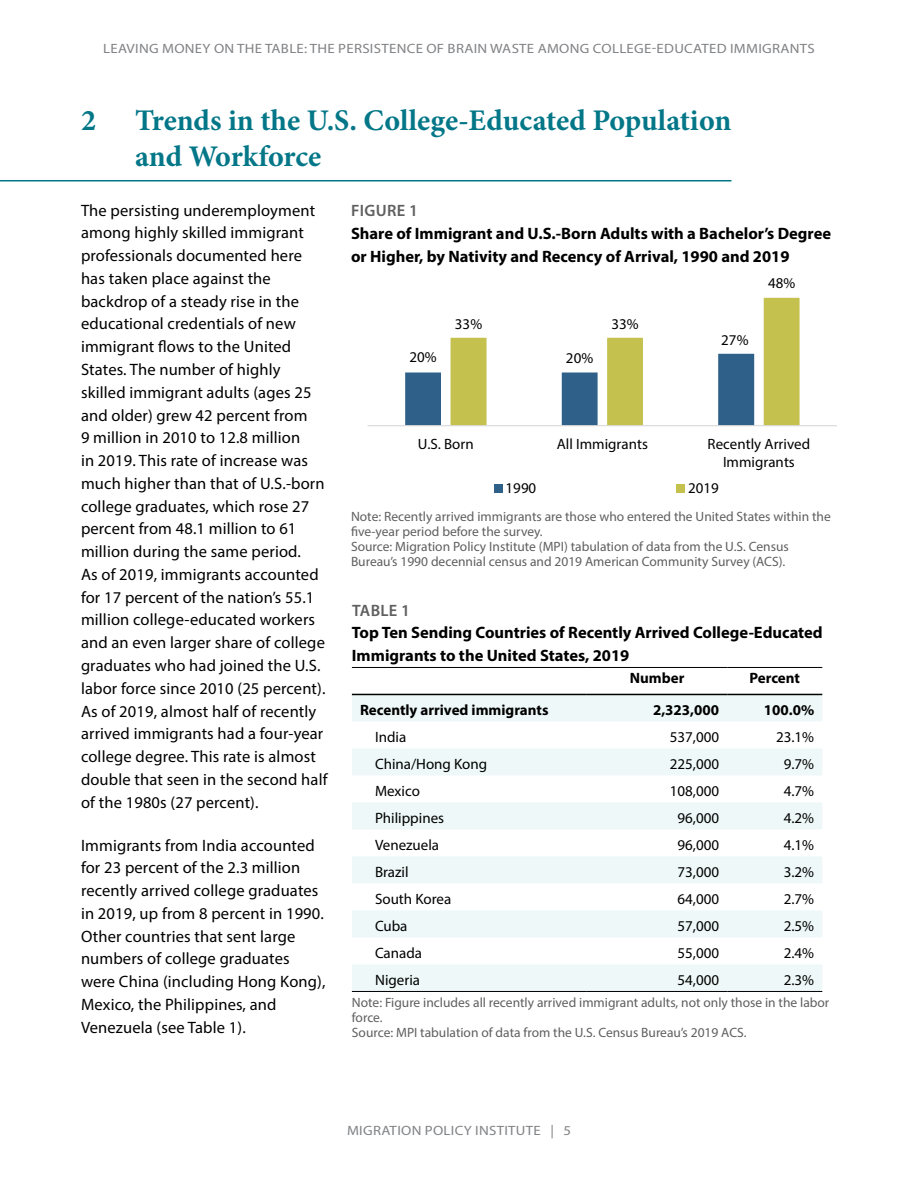
<style>
.page{position:relative;width:918px;height:1188px;background:#fff}
.page>*{position:absolute;margin:0;border:0;box-sizing:border-box;transform-origin:0 0}
.t1{font:700 30px/36px "Minion Pro";color:#037788}
.t2{font:16.5px/22.8px "Myriad Pro";letter-spacing:.01em;color:#000}
.t3{font:700 16.5px/22.8px "Myriad Pro";color:#000}
.t4{font:600 16.5px "Myriad Pro";letter-spacing:.02em;color:#5f5f5f}
.t5{font:15px/18px "Myriad Pro";color:#000;text-align:center}
.t6{font:700 15px "Myriad Pro";color:#000}
.t7{font:13.5px/15px "Myriad Pro";color:#5f5f5f}
.t8{font:13.5px "Myriad Pro";letter-spacing:.02em;color:#808285;scale:1.1 1}
</style>
<div class="page">
<hr style="left:0;top:180px;width:731px;height:1px;background:#037788">
<svg style="left:405px;top:354px;width:46px;height:71px"></svg>
<svg style="left:451px;top:298px;width:349px;height:127px"></svg>
<hr style="left:368px;top:425px;width:469px;height:1px;background:#d9d9d9">
<div style="left:404px;top:345px;width:38px;height:24px;background:#fff;border-radius:4px"></div>
<div style="left:560px;top:346px;width:39px;height:25px;background:#fff;border-radius:4px"></div>
<div style="left:716px;top:327px;width:38px;height:25px;background:#fff;border-radius:4px"></div>
<div style="left:449px;top:311px;width:39px;height:25px;background:#fff;border-radius:4px"></div>
<div style="left:606px;top:311px;width:38px;height:25px;background:#fff;border-radius:4px"></div>
<div style="left:494px;top:484px;width:8px;height:8px;background:#2f6089"></div>
<div style="left:676px;top:484px;width:9px;height:8px;background:#c4c14e"></div>
<svg style="left:352px;top:695px;width:470px;height:296px;fill:#eef8f8"></svg>
<hr style="left:352px;top:667px;width:235px;height:1px;background:#000">
<hr style="left:587px;top:667px;width:140px;height:1px;background:#000">
<hr style="left:727px;top:667px;width:95px;height:1px;background:#000">
<hr style="left:352px;top:694px;width:235px;height:1px;background:#000">
<hr style="left:587px;top:694px;width:140px;height:1px;background:#000">
<hr style="left:727px;top:694px;width:95px;height:1px;background:#000">
<hr style="left:352px;top:991px;width:235px;height:1px;background:#000">
<hr style="left:587px;top:991px;width:140px;height:1px;background:#000">
<hr style="left:727px;top:991px;width:95px;height:1px;background:#000">
<p class="t8" style="left:103px;top:40px;width:649px">LEAVING MONEY ON THE TABLE: THE PERSISTENCE OF BRAIN WASTE AMONG COLLEGE-EDUCATED IMMIGRANTS</p>
<h1 class="t1" style="left:81px;top:102px;width:16px">2</h1>
<h1 class="t1" style="left:135px;top:102px;width:598px">Trends in the U.S. College-Educated Population and Workforce</h1>
<p class="t2" style="left:81px;top:198px;width:248px">The persisting underemployment among highly skilled immigrant professionals documented here has taken place against the backdrop of a steady rise in the educational credentials of new immigrant flows to the United<br>States. The number of highly skilled immigrant adults (ages 25 and older) grew 42 percent from<br>9 million in 2010 to 12.8 million<br>in 2019. This rate of increase was much higher than that of U.S.-born college graduates, which rose 27 percent from 48.1 million to 61 million during the same period.<br>As of 2019, immigrants accounted for 17 percent of the nation’s 55.1 million college-educated workers and an even larger share of college graduates who had joined the U.S. labor force since 2010 (25 percent).<br>As of 2019, almost half of recently arrived immigrants had a four-year college degree. This rate is almost double that seen in the second half of the 1980s (27 percent).</p>
<p class="t2" style="left:81px;top:833px;width:246px">Immigrants from India accounted for 23 percent of the 2.3 million recently arrived college graduates in 2019, up from 8 percent in 1990.<br>Other countries that sent large numbers of college graduates were China (including Hong Kong),<br>Mexico, the Philippines, and<br>Venezuela (see Table 1).</p>
<p class="t4" style="left:351px;top:200px;width:68px">FIGURE 1</p>
<p class="t3" style="left:351px;top:222px;width:482px">Share of Immigrant and U.S.-Born Adults with a Bachelor’s Degree or Higher, by Nativity and Recency of Arrival, 1990 and 2019</p>
<p class="t5" style="left:768px;top:273px;width:29px">48%</p>
<p class="t5" style="left:455px;top:314px;width:29px">33%</p>
<p class="t5" style="left:611px;top:314px;width:29px">33%</p>
<p class="t5" style="left:721px;top:330px;width:29px">27%</p>
<p class="t5" style="left:409px;top:348px;width:29px">20%</p>
<p class="t5" style="left:566px;top:349px;width:29px">20%</p>
<p class="t5" style="left:418px;top:435px;width:57px">U.S. Born</p>
<p class="t5" style="left:557px;top:435px;width:93px">All Immigrants</p>
<p class="t5" style="left:708px;top:435px;width:104px">Recently Arrived<br>Immigrants</p>
<p class="t5" style="left:506px;top:479px;width:32px">1990</p>
<p class="t5" style="left:688px;top:479px;width:32px">2019</p>
<p class="t7" style="left:351px;top:508px;width:481px">Note: Recently arrived immigrants are those who entered the United States within the five-year period before the survey.<br>Source: Migration Policy Institute (MPI) tabulation of data from the U.S. Census Bureau’s 1990 decennial census and 2019 American Community Survey (ACS).</p>
<p class="t4" style="left:352px;top:600px;width:59px">TABLE 1</p>
<p class="t3" style="left:352px;top:621px;width:472px">Top Ten Sending Countries of Recently Arrived College-Educated<br>Immigrants to the United States, 2019</p>
<p class="t6" style="left:630px;top:669px;width:56px">Number</p>
<p class="t6" style="left:749px;top:669px;width:52px">Percent</p>
<p class="t6" style="left:360px;top:700px;width:190px">Recently arrived immigrants</p>
<p class="t6" style="left:653px;top:700px;width:68px">2,323,000</p>
<p class="t6" style="left:764px;top:700px;width:52px">100.0%</p>
<p class="t5" style="left:375px;top:727px;width:33px">India</p>
<p class="t5" style="left:670px;top:727px;width:51px">537,000</p>
<p class="t5" style="left:776px;top:727px;width:40px">23.1%</p>
<p class="t5" style="left:375px;top:754px;width:114px">China/Hong Kong</p>
<p class="t5" style="left:670px;top:754px;width:51px">225,000</p>
<p class="t5" style="left:784px;top:754px;width:32px">9.7%</p>
<p class="t5" style="left:375px;top:781px;width:46px">Mexico</p>
<p class="t5" style="left:670px;top:781px;width:51px">108,000</p>
<p class="t5" style="left:784px;top:781px;width:32px">4.7%</p>
<p class="t5" style="left:375px;top:808px;width:71px">Philippines</p>
<p class="t5" style="left:678px;top:808px;width:43px">96,000</p>
<p class="t5" style="left:784px;top:808px;width:32px">4.2%</p>
<p class="t5" style="left:375px;top:835px;width:66px">Venezuela</p>
<p class="t5" style="left:678px;top:835px;width:43px">96,000</p>
<p class="t5" style="left:784px;top:835px;width:32px">4.1%</p>
<p class="t5" style="left:375px;top:862px;width:35px">Brazil</p>
<p class="t5" style="left:678px;top:862px;width:43px">73,000</p>
<p class="t5" style="left:784px;top:862px;width:32px">3.2%</p>
<p class="t5" style="left:375px;top:889px;width:78px">South Korea</p>
<p class="t5" style="left:678px;top:889px;width:43px">64,000</p>
<p class="t5" style="left:784px;top:889px;width:32px">2.7%</p>
<p class="t5" style="left:375px;top:916px;width:34px">Cuba</p>
<p class="t5" style="left:678px;top:916px;width:43px">57,000</p>
<p class="t5" style="left:784px;top:916px;width:32px">2.5%</p>
<p class="t5" style="left:375px;top:943px;width:49px">Canada</p>
<p class="t5" style="left:678px;top:943px;width:43px">55,000</p>
<p class="t5" style="left:784px;top:943px;width:32px">2.4%</p>
<p class="t5" style="left:375px;top:970px;width:47px">Nigeria</p>
<p class="t5" style="left:678px;top:970px;width:43px">54,000</p>
<p class="t5" style="left:784px;top:970px;width:32px">2.3%</p>
<p class="t7" style="left:352px;top:995px;width:479px">Note: Figure includes all recently arrived immigrant adults, not only those in the labor force.<br>Source: MPI tabulation of data from the U.S. Census Bureau’s 2019 ACS.</p>
<p class="t8" style="left:347px;top:1122px;width:205px">MIGRATION POLICY INSTITUTE | 5</p>
</div>
